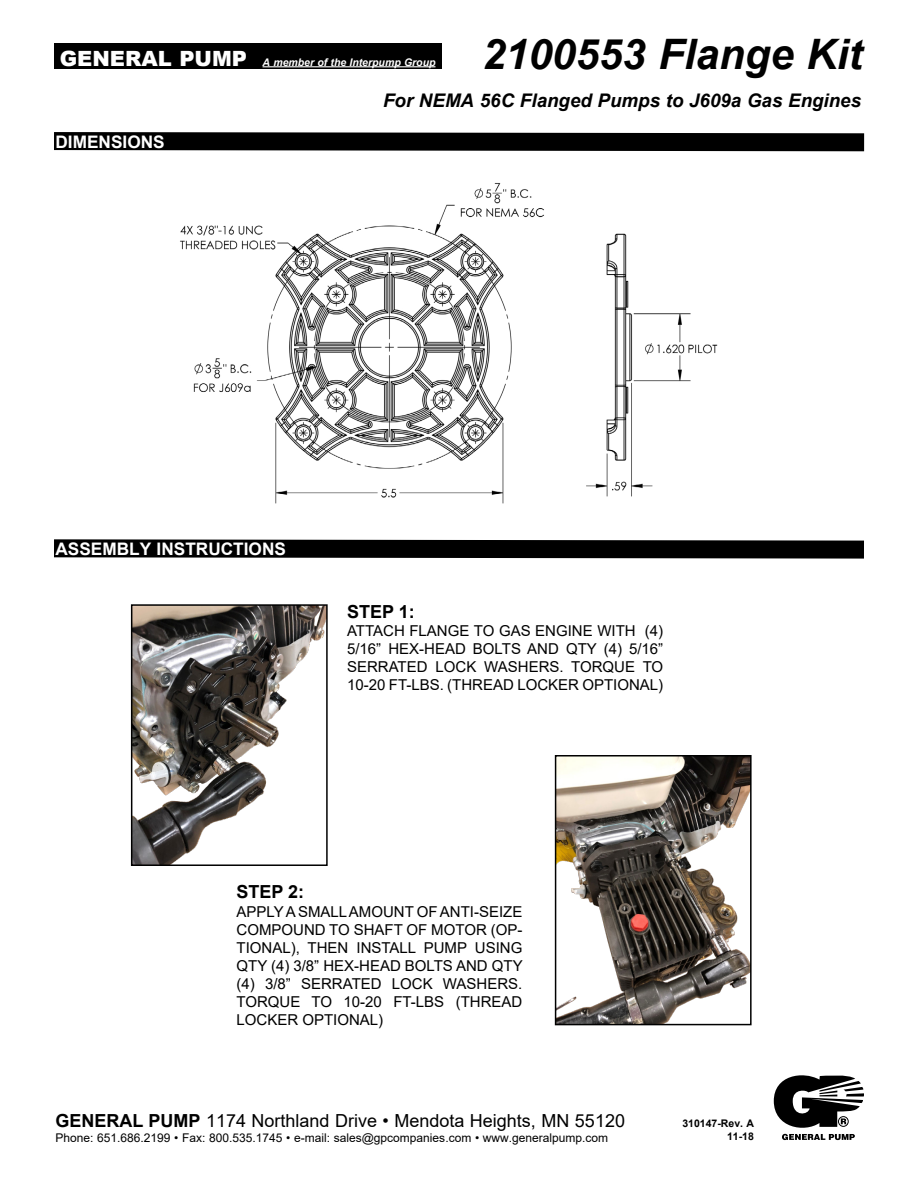
<style>
.page{position:relative;width:918px;height:1188px;background:#fff}
.page>*{position:absolute;margin:0;border:0;box-sizing:border-box;transform-origin:0 0}
.t1{font:italic 700 42px "Arial";color:#000}
.t2{font:italic 700 18.75px "Arial";color:#000}
.t3{font:18px "Arial";color:#000}
.t4{font:700 18px "Arial";color:#000}
.t5{font:700 17.25px "Arial";color:#fff}
.t6{font:15px/18px "Arial";color:#000;text-align:justify}
.t7{font:12px "Arial";color:#000}
.t8{font:italic 700 10.5px "Arial";color:#fff}
.t9{font:700 10.5px/12.6px "Arial";color:#000;text-align:right}
.s1{font-weight:900;font-style:normal;font-size:21px}
.s2{font-weight:700}
</style>
<div class="page">
<div style="left:54px;top:43px;width:387px;height:26px;background:#000"></div>
<hr style="left:263px;top:66px;width:173px;height:1px;background:#fff">
<svg style="left:774px;top:1075px;width:90px;height:65px"></svg>
<svg style="left:54px;top:132px;width:811px;height:20px;background:#191919"></svg>
<img style="left:180px;top:183px;width:538px;height:321px">
<svg style="left:54px;top:539px;width:810px;height:20px;background:#191919"></svg>
<img style="left:134px;top:607px;width:191px;height:256px">
<div style="left:131px;top:604px;width:197px;height:262px;border:2px solid #000"></div>
<img style="left:558px;top:758px;width:191px;height:264px">
<div style="left:555px;top:755px;width:197px;height:270px;border:2px solid #000"></div>
<h1 class="t1" style="left:482px;top:26px;width:382px">2100553 Flange Kit</h1>
<p class="t2" style="left:383px;top:87px;width:480px">For NEMA 56C Flanged Pumps to J609a Gas Engines</p>
<p class="t8" style="left:60px;top:55px;width:377px"><span class="s1">GENERAL PUMP</span> A member of the Interpump Group</p>
<p class="t5" style="left:56px;top:130px;width:111px">DIMENSIONS</p>
<p class="t5" style="left:56px;top:536px;width:232px">ASSEMBLY INSTRUCTIONS</p>
<p class="t4" style="left:347px;top:599px;width:69px">STEP 1:</p>
<p class="t6" style="left:347px;top:622px;width:318px">ATTACH FLANGE TO GAS ENGINE WITH (4)<br>5/16” HEX-HEAD BOLTS AND QTY (4) 5/16” SERRATED LOCK WASHERS. TORQUE TO 10-20 FT-LBS. (THREAD LOCKER OPTIONAL)</p>
<p class="t4" style="left:237px;top:879px;width:69px">STEP 2:</p>
<p class="t6" style="left:237px;top:902px;width:288px">APPLY A SMALL AMOUNT OF ANTI-SEIZE COMPOUND TO SHAFT OF MOTOR (OP-TIONAL), THEN INSTALL PUMP USING QTY (4) 3/8” HEX-HEAD BOLTS AND QTY (4) 3/8” SERRATED LOCK WASHERS.<br>TORQUE TO 10-20 FT-LBS (THREAD LOCKER OPTIONAL)</p>
<p class="t3" style="left:56px;top:1109px;width:571px"><span class="s2">GENERAL PUMP</span> 1174 Northland Drive • Mendota Heights, MN 55120</p>
<p class="t7" style="left:56px;top:1129px;width:554px">Phone: 651.686.2199 • Fax: 800.535.1745 • e-mail: sales@gpcompanies.com • www.generalpump.com</p>
<p class="t9" style="left:682px;top:1118px;width:73px">310147-Rev. A<br>11-18</p>
</div>
